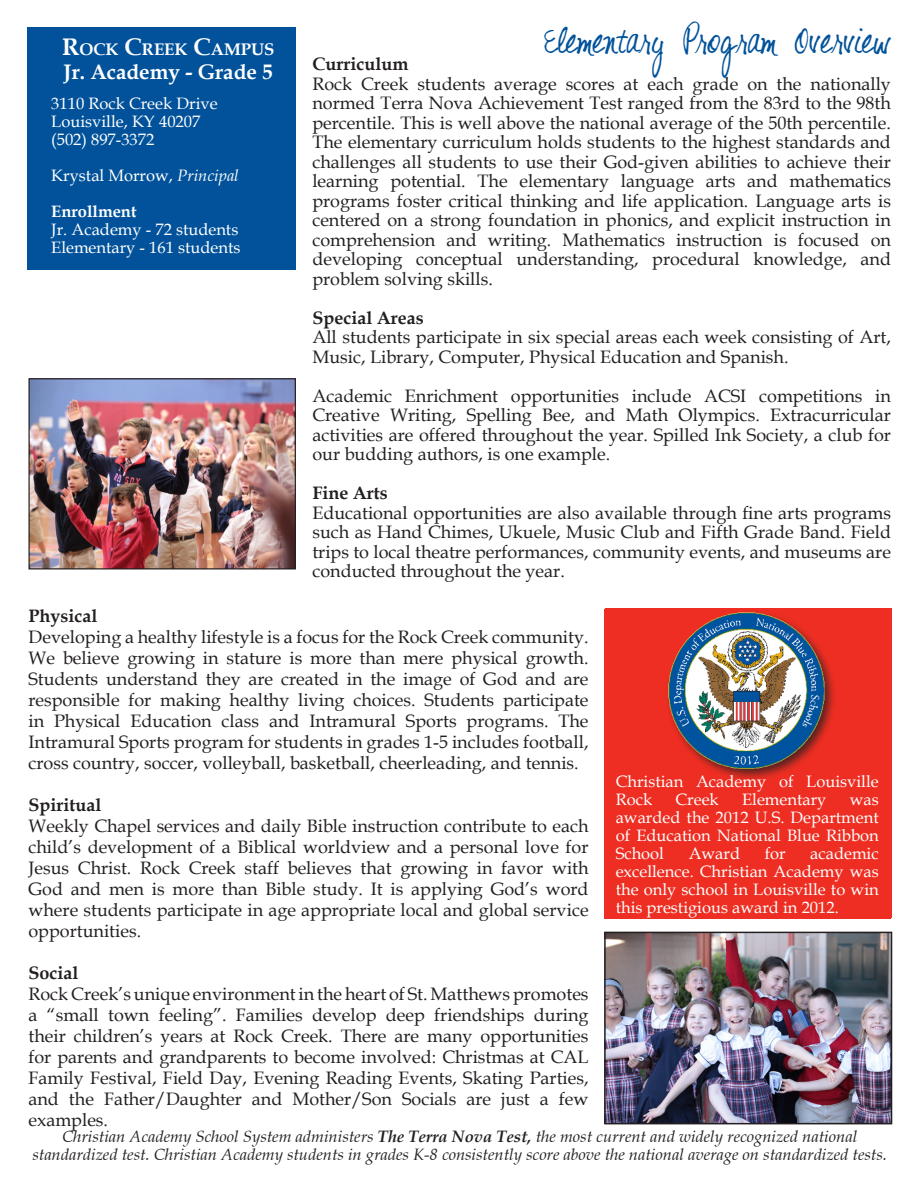
<style>
.page{position:relative;width:918px;height:1188px;background:#fff}
.page>*{position:absolute;margin:0;border:0;box-sizing:border-box;transform-origin:0 0}
.t1{font:36px "Shelter Me";color:#01529a}
.t2{font:700 21px "Book Antiqua";color:#fff}
.t3{font:18px/19.5px "Book Antiqua";color:#231f20;text-align:justify}
.t4{font:700 18px "Book Antiqua";color:#231f20}
.t5{font:700 16.8px "Book Antiqua";color:#fff}
.t6{font:16.5px/18px "Book Antiqua";color:#fff;text-align:justify}
.t7{font:italic 16.5px/18px "Book Antiqua";color:#231f20;text-align:center}
.t8{font:700 16.5px "Book Antiqua";color:#fff}
.s1{font-size:24px}
.s2{font-style:italic}
.s3{font-weight:700}
</style>
<div class="page">
<div style="left:27px;top:27px;width:269px;height:242px;background:#01529a"></div>
<div style="left:605px;top:608px;width:287px;height:309px;background:#ee2e22"></div>
<div style="left:665px;top:610px;width:172px;height:172px;background:#231f20;opacity:.75"></div>
<img style="left:665px;top:610px;width:167px;height:172px">
<img style="left:30px;top:380px;width:264px;height:187px">
<div style="left:28px;top:378px;width:268px;height:191px;border:1px solid #231f20"></div>
<img style="left:607px;top:935px;width:282px;height:186px">
<div style="left:604px;top:932px;width:288px;height:192px;border:2px solid #231f20"></div>
<p class="t5" style="left:62px;top:38px;width:214px"><span class="s1">R</span>OCK <span class="s1">C</span>REEK <span class="s1">C</span>AMPUS</p>
<p class="t2" style="left:64px;top:58px;width:211px">Jr. Academy - Grade 5</p>
<p class="t6" style="left:51px;top:94px;width:168px">3110 Rock Creek Drive</p>
<p class="t6" style="left:51px;top:112px;width:151px">Louisville, KY 40207</p>
<p class="t6" style="left:51px;top:130px;width:105px">(502) 897-3372</p>
<p class="t6" style="left:51px;top:166px;width:189px">Krystal Morrow, <span class="s2">Principal</span></p>
<p class="t8" style="left:51px;top:200px;width:87px">Enrollment</p>
<p class="t6" style="left:51px;top:220px;width:189px">Jr. Academy - 72 students</p>
<p class="t6" style="left:51px;top:238px;width:191px">Elementary - 161 students</p>
<p class="t1" style="left:545px;top:20px;width:348px">Elementary Program Overview</p>
<p class="t4" style="left:312px;top:52px;width:97px">Curriculum</p>
<p class="t3" style="left:312px;top:74px;width:580px">Rock Creek students average scores at each grade on the nationally normed Terra Nova Achievement Test ranged from the 83rd to the 98th percentile. This is well above the national average of the 50th percentile.<br>The elementary curriculum holds students to the highest standards and challenges all students to use their God-given abilities to achieve their learning potential. The elementary language arts and mathematics programs foster critical thinking and life application. Language arts is centered on a strong foundation in phonics, and explicit instruction in comprehension and writing. Mathematics instruction is focused on developing conceptual understanding, procedural knowledge, and problem solving skills.</p>
<p class="t4" style="left:312px;top:305px;width:113px">Special Areas</p>
<p class="t3" style="left:312px;top:327px;width:580px">All students participate in six special areas each week consisting of Art,<br>Music, Library, Computer, Physical Education and Spanish.</p>
<p class="t3" style="left:312px;top:386px;width:580px">Academic Enrichment opportunities include ACSI competitions in Creative Writing, Spelling Bee, and Math Olympics. Extracurricular activities are offered throughout the year. Spilled Ink Society, a club for our budding authors, is one example.</p>
<p class="t4" style="left:312px;top:481px;width:77px">Fine Arts</p>
<p class="t3" style="left:312px;top:503px;width:580px">Educational opportunities are also available through fine arts programs such as Hand Chimes, Ukuele, Music Club and Fifth Grade Band. Field trips to local theatre performances, community events, and museums are conducted throughout the year.</p>
<p class="t4" style="left:28px;top:604px;width:70px">Physical</p>
<p class="t3" style="left:28px;top:626px;width:562px;line-height:21px">Developing a healthy lifestyle is a focus for the Rock Creek community.<br>We believe growing in stature is more than mere physical growth.<br>Students understand they are created in the image of God and are responsible for making healthy living choices. Students participate in Physical Education class and Intramural Sports programs. The Intramural Sports program for students in grades 1-5 includes football, cross country, soccer, volleyball, basketball, cheerleading, and tennis.</p>
<p class="t4" style="left:28px;top:793px;width:74px">Spiritual</p>
<p class="t3" style="left:28px;top:815px;width:562px;line-height:21px">Weekly Chapel services and daily Bible instruction contribute to each child’s development of a Biblical worldview and a personal love for Jesus Christ. Rock Creek staff believes that growing in favor with God and men is more than Bible study. It is applying God’s word where students participate in age appropriate local and global service opportunities.</p>
<p class="t4" style="left:28px;top:961px;width:51px">Social</p>
<p class="t3" style="left:28px;top:983px;width:562px;line-height:21px">Rock Creek’s unique environment in the heart of St. Matthews promotes a “small town feeling”. Families develop deep friendships during their children’s years at Rock Creek. There are many opportunities for parents and grandparents to become involved: Christmas at CAL Family Festival, Field Day, Evening Reading Events, Skating Parties, and the Father/Daughter and Mother/Son Socials are just a few examples.</p>
<p class="t6" style="left:616px;top:773px;width:265px">Christian Academy of Louisville<br>Rock</p>
<p class="t6" style="left:676px;top:791px;width:45px">Creek</p>
<p class="t6" style="left:742px;top:791px;width:86px">Elementary</p>
<p class="t6" style="left:616px;top:791px;width:265px;text-indent:234px">was awarded the 2012 U.S. Department of Education National Blue Ribbon School</p>
<p class="t6" style="left:616px;top:845px;width:265px;text-indent:195px">academic excellence. Christian Academy was the only school in Louisville to win this prestigious award in 2012.</p>
<p class="t6" style="left:689px;top:845px;width:53px">Award</p>
<p class="t6" style="left:765px;top:845px;width:23px">for</p>
<p class="t7" style="left:32px;top:1128px;width:856px">Christian Academy School System administers <span class="s3">The Terra Nova Test,</span> the most current and widely recognized national standardized test. Christian Academy students in grades K-8 consistently score above the national average on standardized tests.</p>
</div>
